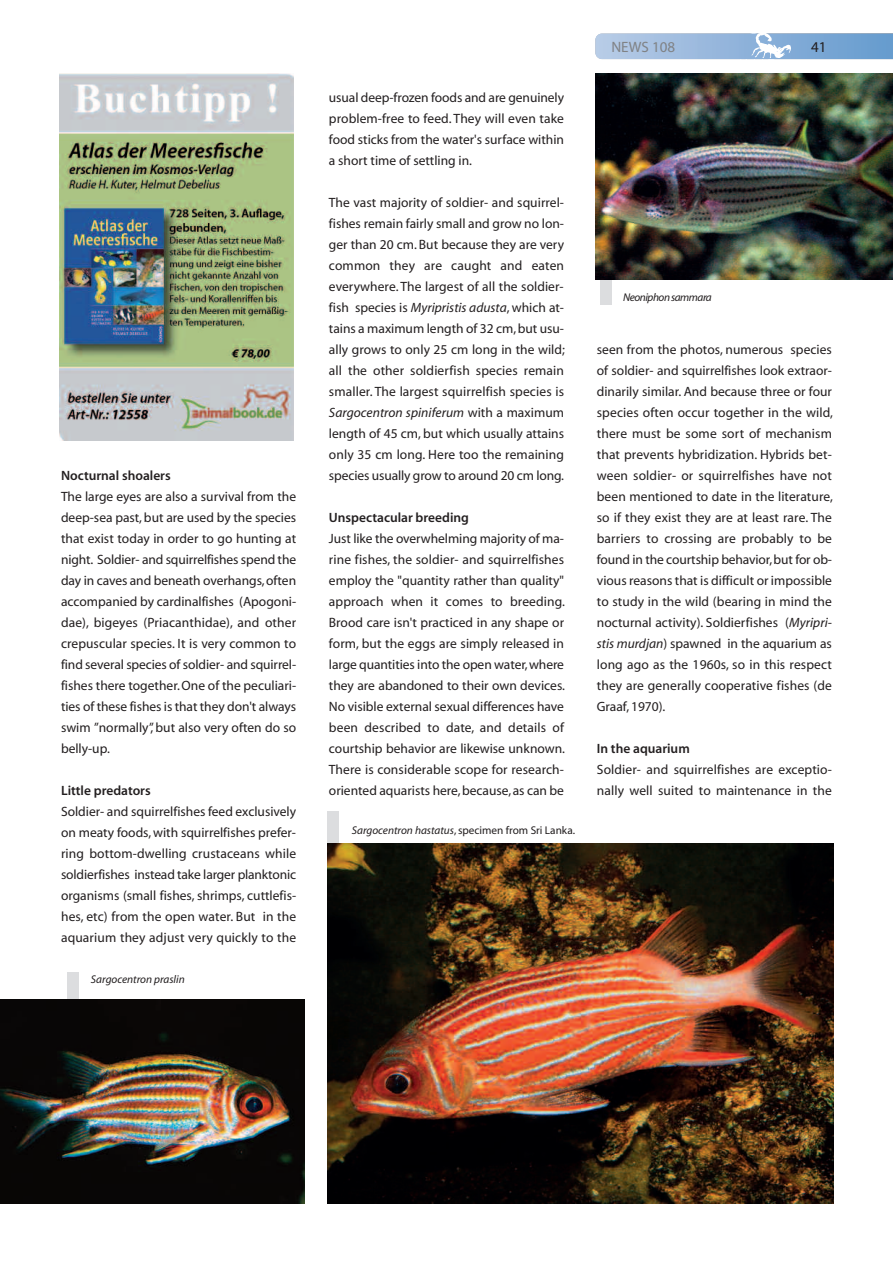
<style>
.page{position:relative;width:893px;height:1263px;background:#fff}
.page>*{position:absolute;margin:0;border:0;box-sizing:border-box;transform-origin:0 0}
.t1{font:15px "Myriad MM 412 wt 601 wd";color:#808285}
.t2{font:15px "Myriad MM 412 wt 601 wd";color:#231f20}
.t3{font:13.5px/21px "Myriad MM 412 wt 601 wd";letter-spacing:.005em;color:#231f20;text-align:justify}
.t4{font:13.5px "Myriad MM 565 wt 600 wd";color:#231f20}
.t5{font:13.5px "Myriad MM It 412 wt 601 wd";color:#231f20}
.t6{font:11.25px "Myriad MM 412 wt 601 wd";color:#231f20}
.t7{font:11.25px "Myriad MM It 412 wt 601 wd";letter-spacing:-.01em;color:#231f20}
.t8{font:11.25px "Myriad MM It 412 wt 601 wd";letter-spacing:-.04em;color:#231f20}
.s1{font-family:"Myriad MM It 412 wt 601 wd"}
.s2{font-family:"Myriad MM 412 wt 601 wd"}
</style>
<div class="page">
<svg style="left:595px;top:33px;width:298px;height:27px;background:#98b9dc"></svg>
<div style="left:600px;top:262px;width:11px;height:42px;background:#dcdddf"></div>
<img style="left:595px;top:73px;width:298px;height:207px">
<div style="left:67px;top:972px;width:12px;height:51px;background:#dcdddf"></div>
<img style="left:0;top:1000px;width:304px;height:203px">
<div style="left:327px;top:811px;width:12px;height:58px;background:#dcdddf"></div>
<img style="left:328px;top:843px;width:506px;height:360px">
<img style="left:60px;top:73px;width:234px;height:367px">
<p class="t4" style="left:61px;top:470px;width:111px">Nocturnal shoalers</p>
<p class="t3" style="left:61px;top:487px;width:237px">The large eyes are also a survival from the deep-sea past,but are used by the species that exist today in order to go hunting at night. Soldier- and squirrelfishes spend the day in caves and beneath overhangs,often accompanied by cardinalfishes (Apogoni&shy;dae), bigeyes (Priacanthidae), and other crepuscular species. It is very common to find several species of soldier- and squirrel&shy;fishes there together.One of the peculiari&shy;ties of these fishes is that they don't always swim ”normally”, but also very often do so belly-up.</p>
<p class="t4" style="left:61px;top:785px;width:91px">Little predators</p>
<p class="t3" style="left:61px;top:802px;width:237px">Soldier- and squirrelfishes feed exclusively on meaty foods,with squirrelfishes prefer&shy;ring bottom-dwelling crustaceans while soldierfishes instead take larger planktonic organisms (small fishes, shrimps, cuttlefis&shy;hes, etc) from the open water. But in the aquarium they adjust very quickly to the</p>
<p class="t7" style="left:91px;top:975px;width:95px">Sargocentron praslin</p>
<p class="t3" style="left:329px;top:88px;width:237px">usual deep-frozen foods and are genuinely problem-free to feed. They will even take food sticks from the water's surface within a short time of settling in.</p>
<p class="t3" style="left:329px;top:193px;width:237px">The vast majority of soldier- and squirrel&shy;fishes remain fairly small and grow no lon&shy;ger than 20 cm. But because they are very common they are caught and eaten everywhere. The largest of all the soldier&shy;fish species is <span class="s1">Myripristis adusta</span>, which at&shy;tains a maximum length of 32 cm,but usu&shy;ally grows to only 25 cm long in the wild; all the other soldierfish species remain smaller. The largest squirrelfish species is</p>
<p class="t5" style="left:329px;top:407px;width:237px">Sargocentron spiniferum <span class="s2">with a maximum</span></p>
<p class="t3" style="left:329px;top:424px;width:237px">length of 45 cm, but which usually attains only 35 cm long. Here too the remaining species usually grow to around 20 cm long.</p>
<p class="t4" style="left:329px;top:512px;width:142px">Unspectacular breeding</p>
<p class="t3" style="left:329px;top:529px;width:238px">Just like the overwhelming majority of ma&shy;rine fishes, the soldier- and squirrelfishes employ the "quantity rather than quality" approach when it comes to breeding.<br>Brood care isn't practiced in any shape or form, but the eggs are simply released in large quantities into the open water,where they are abandoned to their own devices.<br>No visible external sexual differences have been described to date, and details of courtship behavior are likewise unknown.<br>There is considerable scope for research&shy;oriented aquarists here,because,as can be</p>
<p class="t6" style="left:352px;top:826px;width:225px"><span class="s1">Sargocentron hastatus</span>,specimen from Sri Lanka.</p>
<p class="t1" style="left:611px;top:41px;width:65px">NEWS 108</p>
<p class="t2" style="left:811px;top:41px;width:17px">41</p>
<p class="t8" style="left:623px;top:293px;width:90px">Neoniphonsammara</p>
<p class="t3" style="left:597px;top:340px;width:238px">seen from the photos, numerous species of soldier- and squirrelfishes look extraor&shy;dinarily similar. And because three or four species often occur together in the wild, there must be some sort of mechanism that prevents hybridization. Hybrids bet&shy;ween soldier- or squirrelfishes have not been mentioned to date in the literature, so if they exist they are at least rare. The barriers to crossing are probably to be found in the courtship behavior,but for ob&shy;vious reasons that is difficult or impossible to study in the wild (bearing in mind the nocturnal activity). Soldierfishes (<span class="s1">Myripri&shy;stis murdjan</span>) spawned in the aquarium as long ago as the 1960s, so in this respect they are generally cooperative fishes (de Graaf, 1970).</p>
<p class="t4" style="left:597px;top:743px;width:94px">In the aquarium</p>
<p class="t3" style="left:597px;top:760px;width:237px">Soldier- and squirrelfishes are exceptio&shy;nally well suited to maintenance in the</p>
</div>
